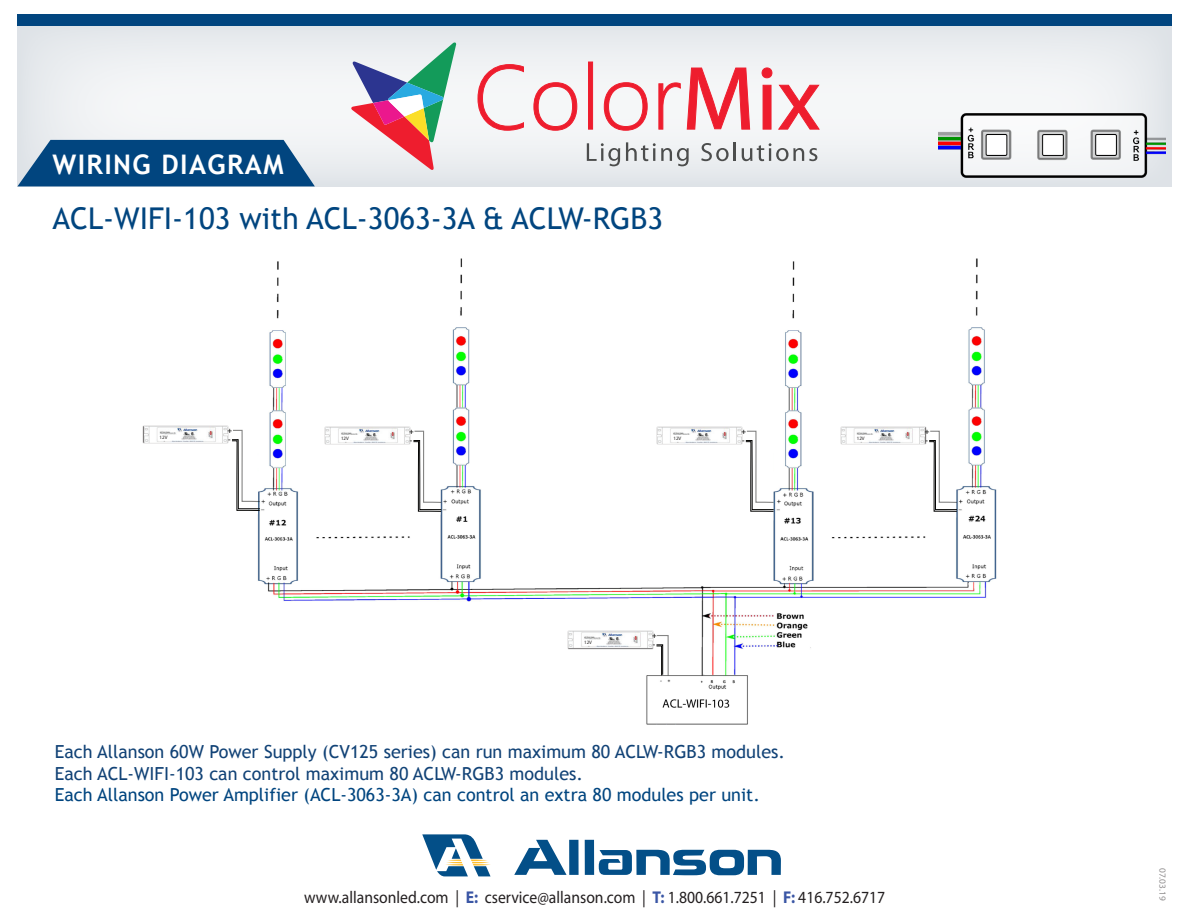
<style>
.page{position:relative;width:1188px;height:918px;background:#fff}
.page>*{position:absolute;margin:0;border:0;box-sizing:border-box;transform-origin:0 0}
.t1{font:30px "Trebuchet MS";color:#01457f}
.t2{font:700 27px "Trebuchet MS";letter-spacing:.05em;color:#fff}
.t3{font:18px/21.6px "Trebuchet MS";color:#114276}
.t4{font:18px "Trebuchet MS";color:#01457f}
.t5{font:17.1px "Myriad Pro";color:#231f20;scale:.92 1}
.t6{font:9.3px "Myriad Pro";color:rgb(35 31 32/.5)}
.t7{font:600 7.8px/9.6px "Myriad Pro";color:#050504}
.t8{font:4.95px "Myriad Pro";color:#211e1e}
.s1{font-weight:700;color:#3a56a5}
</style>
<div class="page">
<div style="left:17px;top:23px;width:1155px;height:163px;background:linear-gradient(to right,#edeff2,#e9ecee)"></div>
<div style="left:17px;top:14px;width:1155px;height:12px;background:#01457f"></div>
<div style="left:569px;top:840px;width:10px;height:35px;background:#034f88"></div>
<div style="left:585px;top:840px;width:9px;height:35px;background:#034f88"></div>
<svg style="left:599px;top:850px;width:182px;height:25px"></svg>
<svg style="left:514px;top:840px;width:53px;height:35px"></svg>
<svg style="left:422px;top:834px;width:69px;height:43px"></svg>
<img style="left:938px;top:113px;width:227px;height:64px">
<svg style="left:350px;top:42px;width:107px;height:129px"></svg>
<svg style="left:477px;top:64px;width:47px;height:67px"></svg>
<svg style="left:533px;top:82px;width:44px;height:49px"></svg>
<div style="left:588px;top:62px;width:5px;height:67px;background:#ee1d2e"></div>
<svg style="left:604px;top:82px;width:44px;height:49px"></svg>
<svg style="left:658px;top:67px;width:93px;height:63px"></svg>
<svg style="left:761px;top:67px;width:60px;height:64px"></svg>
<svg style="left:587px;top:143px;width:33px;height:23px"></svg>
<svg style="left:626px;top:142px;width:63px;height:24px"></svg>
<svg style="left:701px;top:142px;width:35px;height:19px"></svg>
<svg style="left:742px;top:143px;width:75px;height:18px"></svg>
<svg style="left:17px;top:140px;width:298px;height:46px;background:#1a578b"></svg>
<img style="left:206px;top:258px;width:791px;height:467px">
<svg style="left:231px;top:296px;width:29px;height:215px"></svg>
<img style="left:143px;top:426px;width:86px;height:18px">
<img style="left:144px;top:427px;width:84px;height:16px">
<hr style="left:159px;top:435px;width:22px;height:4px;background:#fff">
<svg style="left:656px;top:635px;width:13px;height:41px"></svg>
<img style="left:567px;top:631px;width:86px;height:18px">
<img style="left:569px;top:632px;width:83px;height:16px">
<div style="left:583px;top:640px;width:22px;height:5px;background:#fff"></div>
<svg style="left:413px;top:297px;width:29px;height:215px"></svg>
<img style="left:324px;top:426px;width:86px;height:19px">
<img style="left:326px;top:428px;width:83px;height:16px">
<hr style="left:340px;top:436px;width:22px;height:4px;background:#fff">
<svg style="left:745px;top:296px;width:29px;height:216px"></svg>
<img style="left:657px;top:426px;width:86px;height:19px">
<img style="left:658px;top:428px;width:83px;height:16px">
<hr style="left:673px;top:436px;width:22px;height:4px;background:#fff">
<svg style="left:929px;top:296px;width:29px;height:216px"></svg>
<img style="left:840px;top:426px;width:86px;height:19px">
<img style="left:841px;top:428px;width:84px;height:16px">
<hr style="left:856px;top:436px;width:22px;height:4px;background:#fff">
<h2 class="t2" style="left:52px;top:147px;width:232px">WIRING DIAGRAM</h2>
<h1 class="t1" style="left:52px;top:201px;width:612px">ACL-WIFI-103 with ACL-3063-3A &amp; ACLW-RGB3</h1>
<p class="t8" style="left:160px;top:434px;width:9px">12V</p>
<p class="t7" style="left:228px;top:425px;width:6px">+ -</p>
<p class="t8" style="left:341px;top:435px;width:9px">12V</p>
<p class="t7" style="left:409px;top:426px;width:6px">+ -</p>
<p class="t8" style="left:673px;top:435px;width:9px">12V</p>
<p class="t7" style="left:741px;top:426px;width:6px">+ -</p>
<p class="t8" style="left:857px;top:435px;width:9px">12V</p>
<p class="t7" style="left:925px;top:426px;width:6px">+ -</p>
<p class="t8" style="left:584px;top:640px;width:9px">12V</p>
<p class="t7" style="left:652px;top:630px;width:6px">+ -</p>
<p class="t3" style="left:55px;top:741px;width:732px">Each Allanson 60W Power Supply (CV125 series) can run maximum 80 ACLW-RGB3 modules.<br>Each ACL-WIFI-103 can control maximum 80 ACLW-RGB3 modules.</p>
<p class="t4" style="left:55px;top:784px;width:707px">Each Allanson Power Amplifier (ACL-3063-3A) can control an extra 80 modules per unit.</p>
<p class="t5" style="left:304px;top:887px;width:633px">www.allansonled.com | <span class="s1">E:</span> cservice@allanson.com | <span class="s1">T:</span> 1.800.661.7251 | <span class="s1">F:</span> 416.752.6717</p>
<p class="t6" style="left:1168px;top:868px;width:34px;rotate:90deg">07.03.19</p>
</div>
